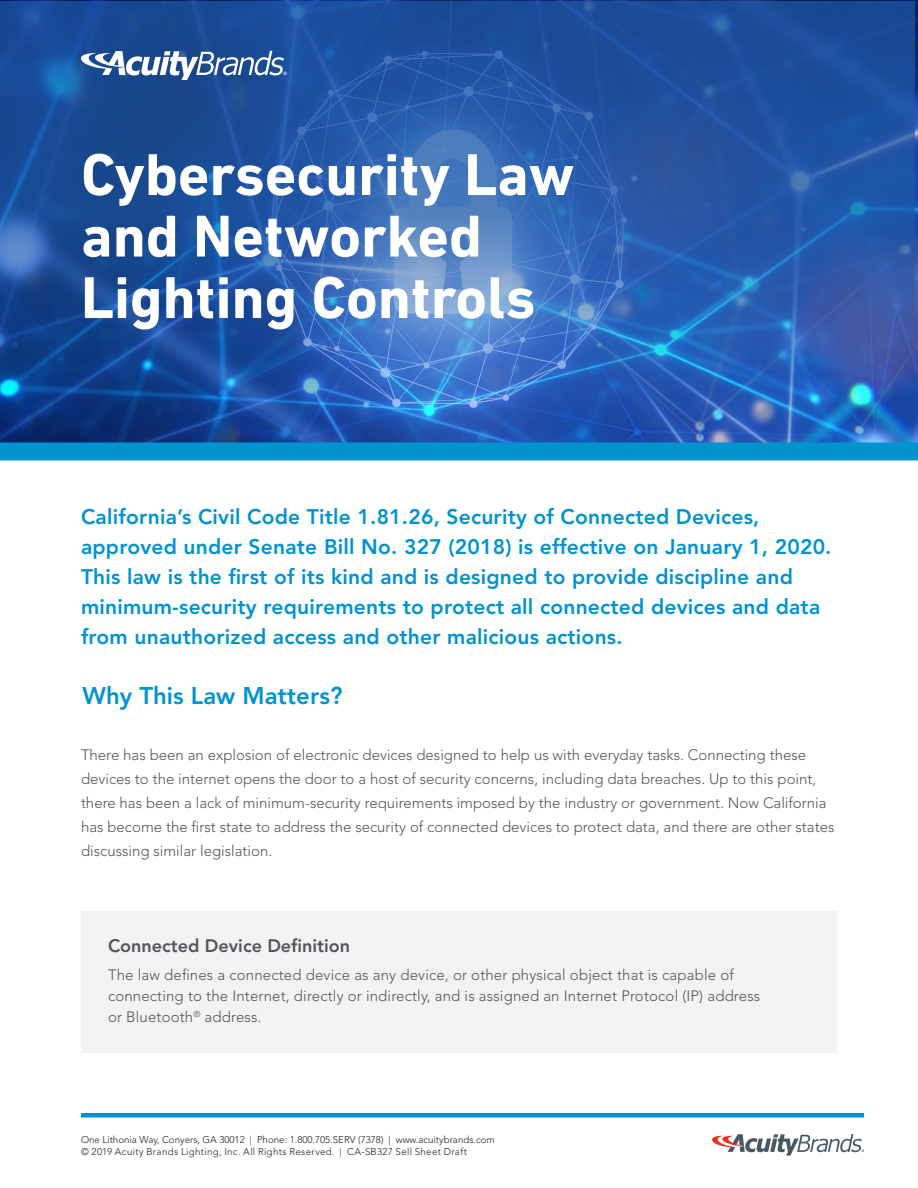
<style>
.page{position:relative;width:918px;height:1188px;background:#fff}
.page>*{position:absolute;margin:0;border:0;box-sizing:border-box;transform-origin:0 0}
.t1{font:700 60px/61.5px "DIN Next LT Pro";color:#fff}
.t2{font:800 24px "Avenir LT Std";color:#0093d0}
.t3{font:800 21px/30px "Avenir LT Std";letter-spacing:.01em;color:#0093d0}
.t4{font:800 18px "Avenir LT Std";color:#54555a}
.t5{font:300 15px/24px "Avenir LT Std";color:#54555a}
.t6{font:300 9.75px "Avenir LT Std";letter-spacing:.005em;color:#231f20}
.t7{font:300 9.75px "Avenir LT Std";letter-spacing:.035em;color:#231f20}
</style>
<div class="page">
<img style="left:0;top:0;width:918px;height:442px">
<div style="left:0;top:442px;width:918px;height:18px;background:#0093d0"></div>
<div style="left:81px;top:1113px;width:783px;height:5px;background:#0093d0"></div>
<div style="left:81px;top:911px;width:756px;height:142px;background:#f4f2f3"></div>
<svg style="left:712px;top:1134px;width:152px;height:22px"></svg>
<svg style="left:0;top:1px;width:915px;height:414px;background:#275aa7"></svg>
<svg style="left:81px;top:51px;width:206px;height:29px"></svg>
<p class="t1" style="left:81px;top:144px;width:495px">Cybersecurity Law and Networked<br>Lighting Controls</p>
<p class="t3" style="left:81px;top:502px;width:752px">California’s Civil Code Title 1.81.26, Security of Connected Devices, approved under Senate Bill No. 327 (2018) is effective on January 1, 2020.<br>This law is the first of its kind and is designed to provide discipline and minimum-security requirements to protect all connected devices and data from unauthorized access and other malicious actions.</p>
<p class="t2" style="left:82px;top:682px;width:261px">Why This Law Matters?</p>
<p class="t5" style="left:81px;top:743px;width:755px">There has been an explosion of electronic devices designed to help us with everyday tasks. Connecting these devices to the internet opens the door to a host of security concerns, including data breaches. Up to this point, there has been a lack of minimum-security requirements imposed by the industry or government. Now California has become the first state to address the security of connected devices to protect data, and there are other states discussing similar legislation.</p>
<p class="t4" style="left:108px;top:935px;width:244px">Connected Device Definition</p>
<p class="t5" style="left:108px;top:964px;width:654px;line-height:21px">The law defines a connected device as any device, or other physical object that is capable of connecting to the Internet, directly or indirectly, and is assigned an Internet Protocol (IP) address or Bluetooth<sup>®</sup> address.</p>
<p class="t6" style="left:81px;top:1134px;width:415px">One Lithonia Way, Conyers, GA 30012 | Phone: 1.800.705.SERV (7378) | www.acuitybrands.com</p>
<p class="t7" style="left:81px;top:1145px;width:388px">© 2019 Acuity Brands Lighting, Inc. All Rights Reserved. | CA-SB327 Sell Sheet Draft</p>
</div>
